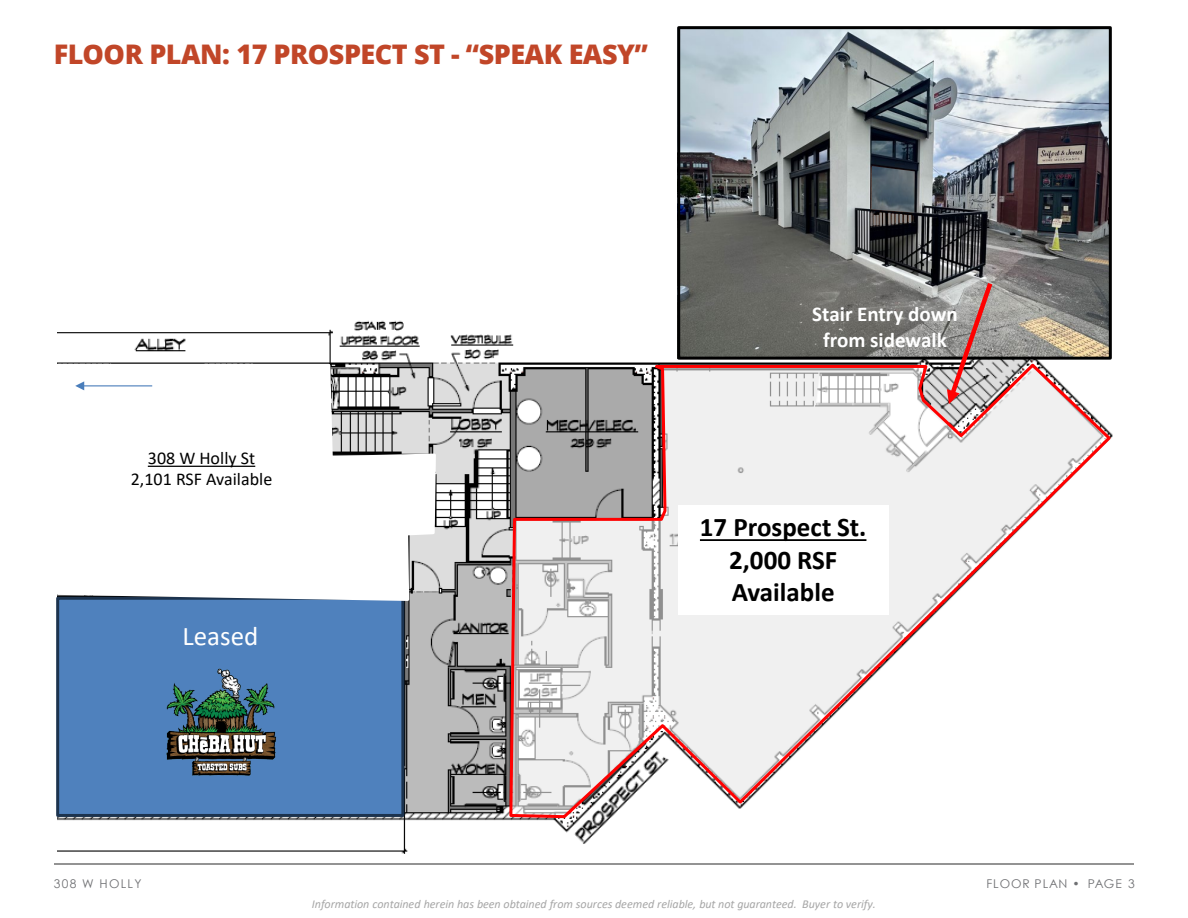
<style>
.page{position:relative;width:1188px;height:918px;background:#fff}
.page>*{position:absolute;margin:0;border:0;box-sizing:border-box;transform-origin:0 0}
.t1{font:800 27px "Open Sans";letter-spacing:-.02em;color:#c14628}
.t2{font:700 27px/32.4px "Calibri";color:#000;text-align:center}
.t3{font:27px "Calibri";color:#fff}
.t4{font:700 21px/25.2px "Calibri";color:#fff;text-align:center}
.t5{font:18px/21.6px "Calibri";color:#000;text-align:center}
.t6{font:italic 12px "Calibri";letter-spacing:-.005em;color:#a6a6a6}
.t7{font:12px "Century Gothic";letter-spacing:.075em;color:#6f7073}
.t8{font:12px "Century Gothic";letter-spacing:.105em;color:#6f7073}
</style>
<div class="page">
<hr style="left:54px;top:864px;width:1080px;height:1px;background:#282828">
<img style="left:58px;top:320px;width:981px;height:534px">
<div style="left:1024px;top:621px;width:123px;height:237px;background:#fff"></div>
<div style="left:56px;top:597px;width:348px;height:220px;background:#4f81bd;border:3px solid #1c334e"></div>
<img style="left:166px;top:668px;width:110px;height:108px">
<svg style="left:56px;top:362px;width:381px;height:241px"></svg>
<hr style="left:83px;top:385px;width:69px;height:1px;background:#4a7ebb">
<svg style="left:75px;top:381px;width:9px;height:9px"></svg>
<svg style="left:148px;top:466px;width:107px;height:1px"></svg>
<svg style="left:508px;top:361px;width:605px;height:459px"></svg>
<div style="left:678px;top:506px;width:210px;height:109px;background:#fff"></div>
<svg style="left:700px;top:539px;width:166px;height:2px"></svg>
<img style="left:681px;top:30px;width:427px;height:326px">
<div style="left:677px;top:26px;width:435px;height:334px;border:3px solid #000"></div>
<svg style="left:947px;top:278px;width:49px;height:126px;background:#ae9594"></svg>
<img style="left:872px;top:166px;width:43px;height:47px">
<svg style="left:870px;top:213px;width:41px;height:13px"></svg>
<p class="t1" style="left:54px;top:34px;width:596px">FLOOR PLAN: 17 PROSPECT ST - “SPEAK EASY”</p>
<p class="t5" style="left:131px;top:446px;width:143px">308 W Holly St<br>2,101 RSF Available</p>
<p class="t3" style="left:182px;top:617px;width:78px">Leased</p>
<p class="t4" style="left:812px;top:302px;width:147px">Stair Entry down from sidewalk</p>
<p class="t2" style="left:700px;top:511px;width:168px">17 Prospect St.<br>2,000 RSF<br>Available</p>
<p class="t8" style="left:54px;top:875px;width:89px">308 W HOLLY</p>
<p class="t7" style="left:987px;top:875px;width:150px">FLOOR PLAN • PAGE 3</p>
<p class="t6" style="left:312px;top:896px;width:566px">Information contained herein has been obtained from sources deemed reliable, but not guaranteed. Buyer to verify.</p>
</div>
